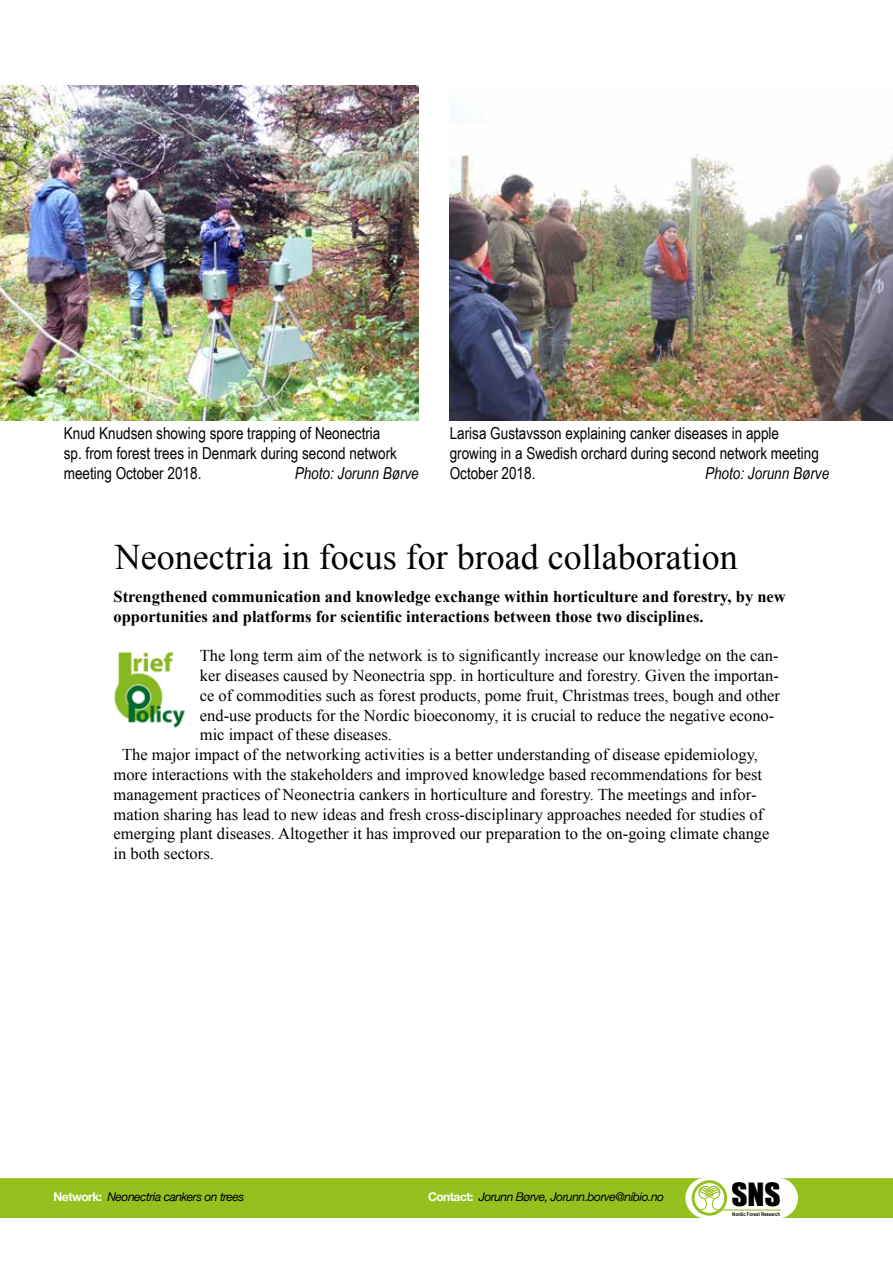
<style>
.page{position:relative;width:893px;height:1263px;background:#fff}
.page>*{position:absolute;margin:0;border:0;box-sizing:border-box;transform-origin:0 0}
.t1{font:36px "Times New Roman";color:#000}
.t2{font:29.4px "Impact";color:#000;scale:1.06 1}
.t3{font:16.5px "Times New Roman";color:#000}
.t4{font:16.5px/19.8px "Arial Narrow";color:#000}
.t5{font:700 16.5px/19.8px "Times New Roman";color:#000}
.t6{font:italic 16.5px "Arial Narrow";color:#000}
.t7{font:italic 12px "Helvetica Neue";letter-spacing:-.04em;color:#000}
.t8{font:700 5.1px "Arial Narrow";color:#000}
.s1{font-weight:700;font-style:normal;color:#fff}
</style>
<div class="page">
<div style="left:692px;top:1180px;width:35px;height:36px;border:3px solid #95c11f;border-radius:50%"></div>
<hr style="left:721px;top:1209px;width:59px;height:1px;background:#95c11f">
<div style="left:0;top:1178px;width:722px;height:40px;background:#95c11f"></div>
<svg style="left:780px;top:1178px;width:113px;height:40px;background:#a2c83b"></svg>
<img style="left:114px;top:651px;width:71px;height:77px">
<img style="left:450px;top:153px;width:443px;height:268px">
<img style="left:0;top:85px;width:419px;height:336px">
<p class="t4" style="left:64px;top:423px;width:335px">Knud Knudsen showing spore trapping of Neonectria sp. from forest trees in Denmark during second network meeting October 2018.</p>
<p class="t6" style="left:295px;top:462px;width:126px">Photo: Jorunn Børve</p>
<p class="t4" style="left:450px;top:423px;width:371px">Larisa Gustavsson explaining canker diseases in apple growing in a Swedish orchard during second network meeting<br>October 2018.</p>
<p class="t6" style="left:705px;top:462px;width:126px">Photo: Jorunn Børve</p>
<h1 class="t1" style="left:115px;top:533px;width:624px">Neonectria in focus for broad collaboration</h1>
<p class="t5" style="left:114px;top:586px;width:674px">Strengthened communication and knowledge exchange within horticulture and forestry, by new opportunities and platforms for scientific interactions between those two disciplines.</p>
<p class="t3" style="left:200px;top:644px;width:580px">The long term aim of the network is to significantly increase our knowledge on the can-</p>
<p class="t3" style="left:200px;top:664px;width:580px">ker diseases caused by Neonectria spp. in horticulture and forestry. Given the importan-</p>
<p class="t3" style="left:200px;top:684px;width:582px">ce of commodities such as forest products, pome fruit, Christmas trees, bough and other</p>
<p class="t3" style="left:200px;top:704px;width:576px">end-use products for the Nordic bioeconomy, it is crucial to reduce the negative econo-</p>
<p class="t3" style="left:200px;top:724px;width:194px">mic impact of these diseases.</p>
<p class="t3" style="left:122px;top:743px;width:637px">The major impact of the networking activities is a better understanding of disease epidemiology,</p>
<p class="t3" style="left:114px;top:763px;width:650px">more interactions with the stakeholders and improved knowledge based recommendations for best</p>
<p class="t3" style="left:114px;top:783px;width:644px">management practices of Neonectria cankers in horticulture and forestry. The meetings and infor-</p>
<p class="t3" style="left:114px;top:803px;width:651px">mation sharing has lead to new ideas and fresh cross-disciplinary approaches needed for studies of</p>
<p class="t3" style="left:114px;top:823px;width:657px">emerging plant diseases. Altogether it has improved our preparation to the on-going climate change</p>
<p class="t3" style="left:114px;top:842px;width:102px">in both sectors.</p>
<p class="t7" style="left:54px;top:1188px;width:192px"><span class="s1">Network:</span> Neonectria cankers on trees</p>
<p class="t7" style="left:428px;top:1188px;width:238px"><span class="s1">Contact:</span> Jorunn Børve, Jorunn.borve@nibio.no</p>
<h2 class="t2" style="left:731px;top:1171px;width:48px">SNS</h2>
<p class="t8" style="left:732px;top:1210px;width:49px">Nordic Forest Research</p>
</div>
